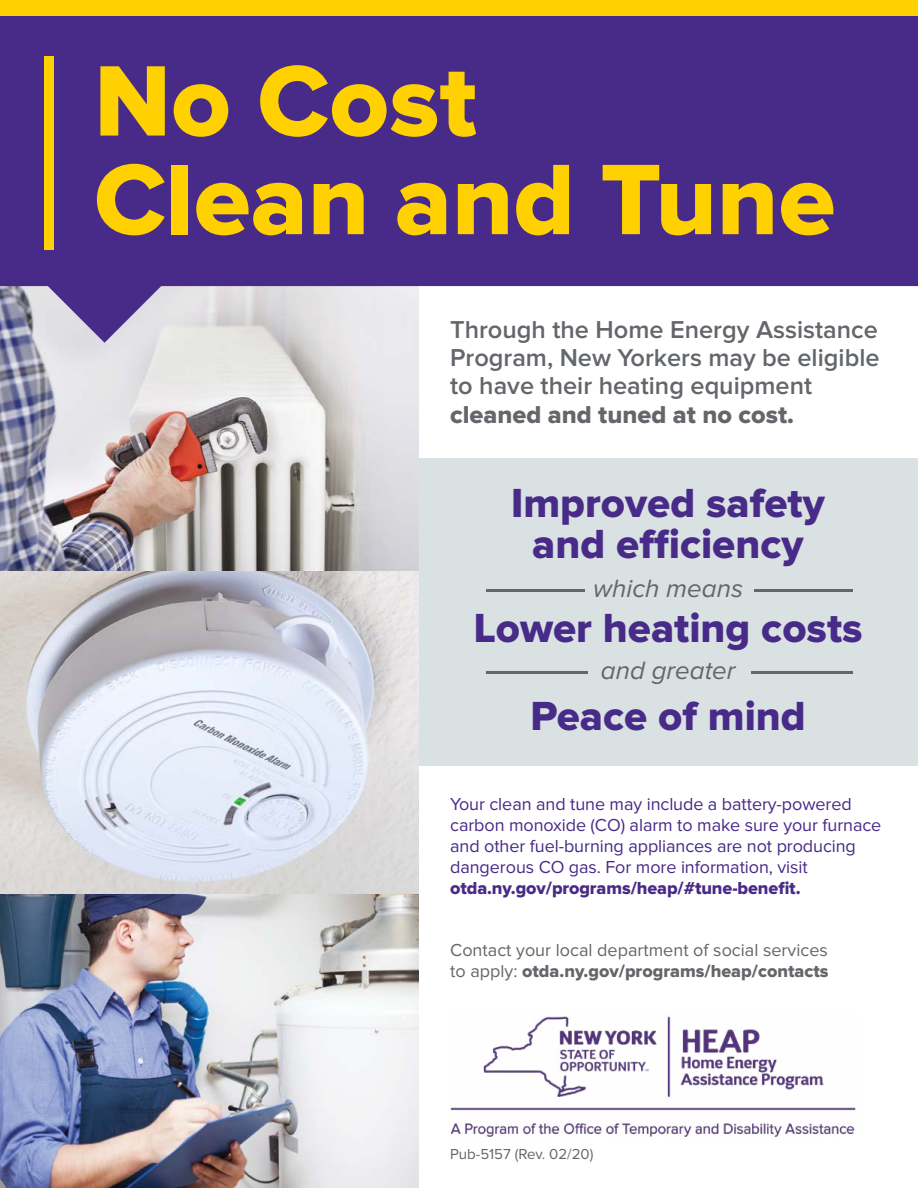
<style>
.page{position:relative;width:918px;height:1188px;background:#fff}
.page>*{position:absolute;margin:0;border:0;box-sizing:border-box;transform-origin:0 0}
.t1{font:103.8px "Proxima Nova Extrabld";color:#ffd100}
.t2{font:42.15px "Proxima Nova Extrabld";color:#482b88}
.t3{font:italic 25.95px "Proxima Nova";color:#63666a}
.t4{font:600 25.35px/28.2px "Proxima Nova";color:#63666a}
.t5{font:18px/21px "Proxima Nova";letter-spacing:-.005em;color:#482b88}
.t6{font:18px/21px "Proxima Nova";color:#63666a}
.t7{font:15px "Proxima Nova";color:#63666a}
.s1{font-family:"Proxima Nova Extrabld";font-weight:400}
.s2{font-family:"Proxima Nova Extrabld"}
</style>
<div class="page">
<div style="left:401px;top:458px;width:517px;height:308px;background:#d9e1e2"></div>
<img style="left:0;top:343px;width:419px;height:845px">
<svg style="left:0;top:16px;width:918px;height:327px;background:#634b99"></svg>
<div style="left:0;top:0;width:918px;height:16px;background:#ffd100"></div>
<div style="left:44px;top:56px;width:10px;height:194px;background:#ffd100"></div>
<hr style="left:486px;top:589px;width:98px;height:3px;background:#63666a">
<hr style="left:755px;top:589px;width:98px;height:3px;background:#63666a">
<hr style="left:486px;top:671px;width:102px;height:3px;background:#63666a">
<hr style="left:751px;top:671px;width:102px;height:3px;background:#63666a">
<img style="left:450px;top:1016px;width:406px;height:121px">
<h1 class="t1" style="left:94px;top:54px;width:384px">No Cost</h1>
<h1 class="t1" style="left:94px;top:152px;width:743px">Clean and Tune</h1>
<p class="t4" style="left:450px;top:316px;width:431px">Through the Home Energy Assistance Program, New Yorkers may be eligible to have their heating equipment <span class="s1">cleaned and tuned at no cost.</span></p>
<p class="t2" style="left:511px;top:484px;width:315px">Improved safety</p>
<p class="t2" style="left:532px;top:525px;width:273px">and efficiency</p>
<p class="t3" style="left:593px;top:574px;width:151px">which means</p>
<p class="t2" style="left:474px;top:609px;width:390px">Lower heating costs</p>
<p class="t3" style="left:601px;top:656px;width:136px">and greater</p>
<p class="t2" style="left:531px;top:697px;width:277px">Peace of mind</p>
<p class="t5" style="left:450px;top:793px;width:433px">Your clean and tune may include a battery-powered carbon monoxide (CO) alarm to make sure your furnace and other fuel-burning appliances are not producing dangerous CO gas. For more information, visit <span class="s2">otda.ny.gov/programs/heap/#tune-benefit.</span></p>
<p class="t6" style="left:450px;top:940px;width:380px">Contact your local department of social services to apply: <span class="s2">otda.ny.gov/programs/heap/contacts</span></p>
<p class="t7" style="left:450px;top:1146px;width:145px">Pub-5157 (Rev. 02/20)</p>
</div>
